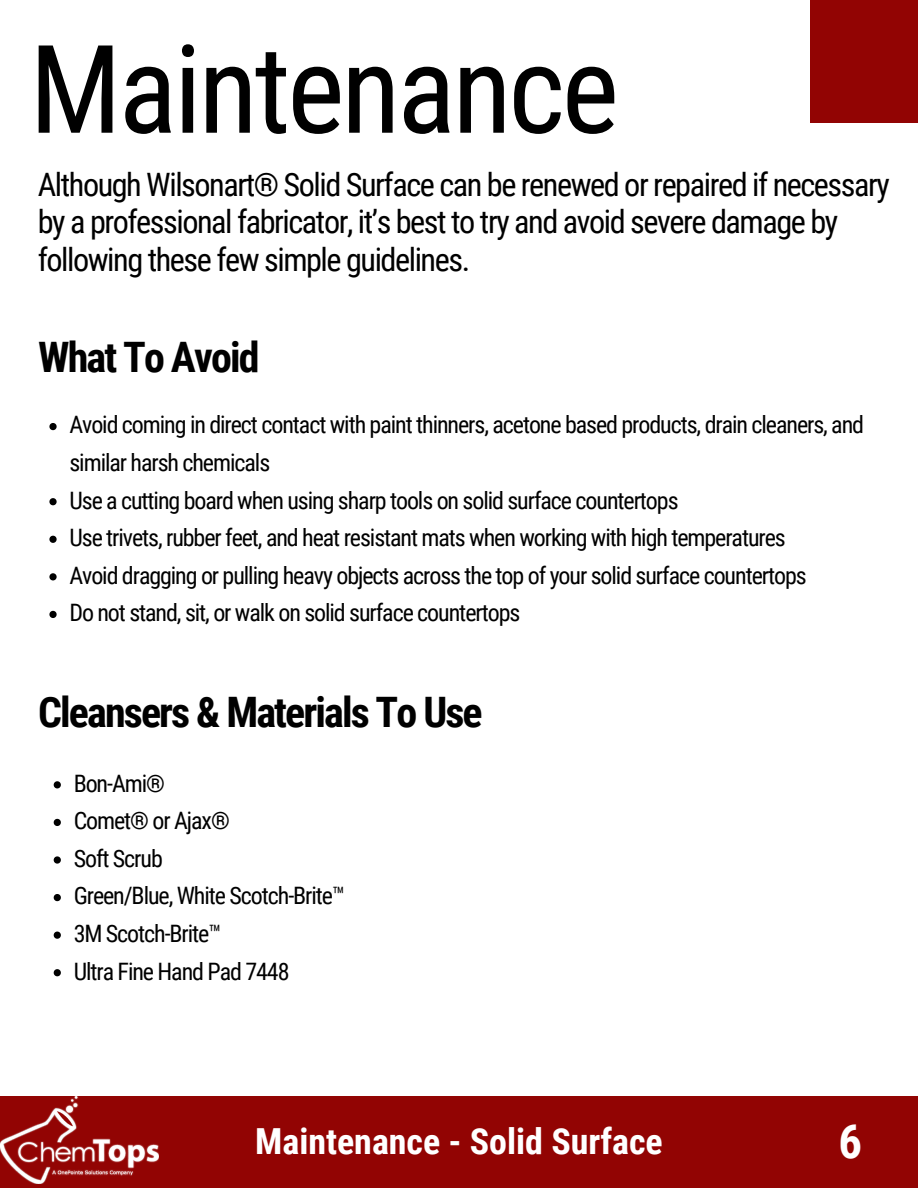
<style>
.page{position:relative;width:918px;height:1188px;background:#fff}
.page>*{position:absolute;margin:0;border:0;box-sizing:border-box;transform-origin:0 0}
.t1{font:122.7px "Roboto Condensed";letter-spacing:-.03em;color:#000}
.t2{font:700 46.65px "Roboto Condensed";color:#fff}
.t3{font:700 42px "Roboto Condensed";letter-spacing:-.045em;color:#000}
.t4{font:700 36px "Roboto Condensed";color:#fff}
.t5{font:32.25px/37.5px "Roboto Condensed";letter-spacing:-.045em;color:#000}
.t6{font:24px/37.5px "Roboto Condensed";letter-spacing:-.045em;color:#000}
</style>
<div class="page">
<svg style="left:49px;top:423px;width:8px;height:7px"></svg>
<svg style="left:49px;top:498px;width:8px;height:7px"></svg>
<svg style="left:49px;top:536px;width:8px;height:7px"></svg>
<svg style="left:49px;top:573px;width:8px;height:7px"></svg>
<svg style="left:49px;top:611px;width:8px;height:7px"></svg>
<svg style="left:54px;top:781px;width:7px;height:7px"></svg>
<svg style="left:54px;top:819px;width:7px;height:7px"></svg>
<svg style="left:54px;top:856px;width:7px;height:8px"></svg>
<svg style="left:54px;top:894px;width:7px;height:7px"></svg>
<svg style="left:54px;top:932px;width:7px;height:7px"></svg>
<svg style="left:54px;top:969px;width:7px;height:7px"></svg>
<div style="left:0;top:1096px;width:918px;height:92px;background:#920403"></div>
<img style="left:0;top:1096px;width:159px;height:88px">
<div style="left:810px;top:0;width:108px;height:123px;background:#920403"></div>
<h1 class="t1" style="left:29px;top:19px;width:591px">Maintenance</h1>
<h3 class="t5" style="left:38px;top:166px;width:854px">Although Wilsonart® Solid Surface can be renewed or repaired if necessary by a professional fabricator, it’s best to try and avoid severe damage by following these few simple guidelines.</h3>
<h3 class="t3" style="left:38px;top:333px;width:223px">What To Avoid</h3>
<p class="t6" style="left:69px;top:406px;width:796px">Avoid coming in direct contact with paint thinners, acetone based products, drain cleaners, and similar harsh chemicals<br>Use a cutting board when using sharp tools on solid surface countertops<br>Use trivets, rubber feet, and heat resistant mats when working with high temperatures<br>Avoid dragging or pulling heavy objects across the top of your solid surface countertops<br>Do not stand, sit, or walk on solid surface countertops</p>
<h3 class="t3" style="left:38px;top:688px;width:446px">Cleansers &amp; Materials To Use</h3>
<p class="t6" style="left:74px;top:765px;width:273px">Bon-Ami®<br>Comet® or Ajax®<br>Soft Scrub<br>Green/Blue, White Scotch-Brite™<br>3M Scotch-Brite™<br>Ultra Fine Hand Pad 7448</p>
<h3 class="t4" style="left:255px;top:1121px;width:409px">Maintenance - Solid Surface</h3>
<h2 class="t2" style="left:838px;top:1115px;width:25px">6</h2>
</div>
